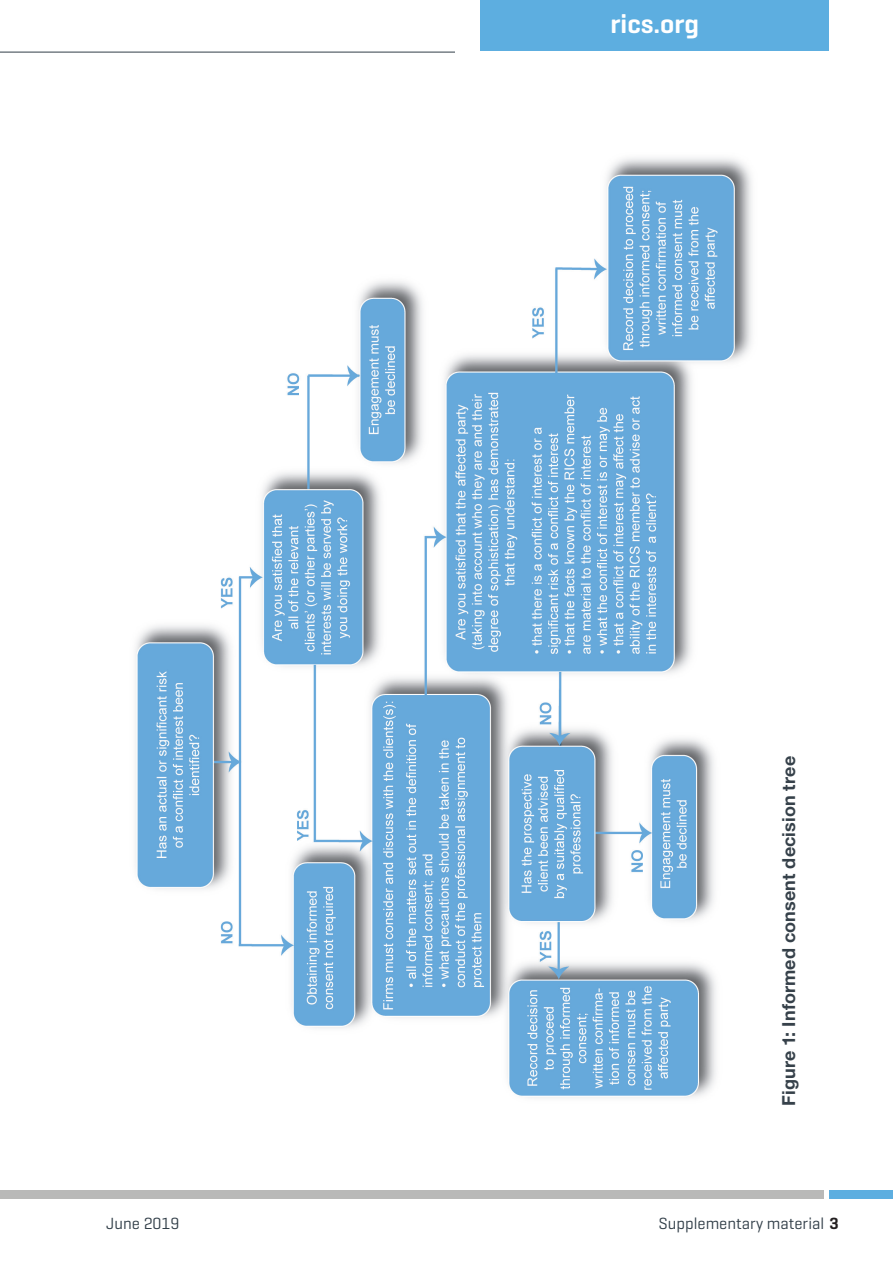
<style>
.page{position:relative;width:893px;height:1263px;background:#fff}
.page>*{position:absolute;margin:0;border:0;box-sizing:border-box;transform-origin:0 0}
.t1{font:600 27px "Geogrotesque";color:#fff}
.Body_Text{font:700 18px "Helvetica Neue LT Std";letter-spacing:.005em;color:#36414a}
.t2{font:16.5px "Geogrotesque";color:#313e48}
.s1{font-weight:600;color:#231f20}
</style>
<div class="page">
<div style="left:480px;top:0;width:349px;height:51px;background:#5daee0"></div>
<div style="left:829px;top:1191px;width:64px;height:8px;background:#5daee0"></div>
<div style="left:0;top:1191px;width:824px;height:8px;background:#b9b9b8"></div>
<hr style="left:0;top:52px;width:455px;height:1px;background:#313e48">
<img style="left:135px;top:158px;width:617px;height:940px">
<h1 class="t1" style="left:611px;top:7px;width:90px">rics.org</h1>
<p class="Body_Text" style="left:778px;top:1106px;width:351px;rotate:-90deg">Figure 1: Informed consent decision tree</p>
<p class="t2" style="left:106px;top:1213px;width:75px">June 2019</p>
<p class="t2" style="left:659px;top:1213px;width:182px">Supplementary material <span class="s1">3</span></p>
</div>
